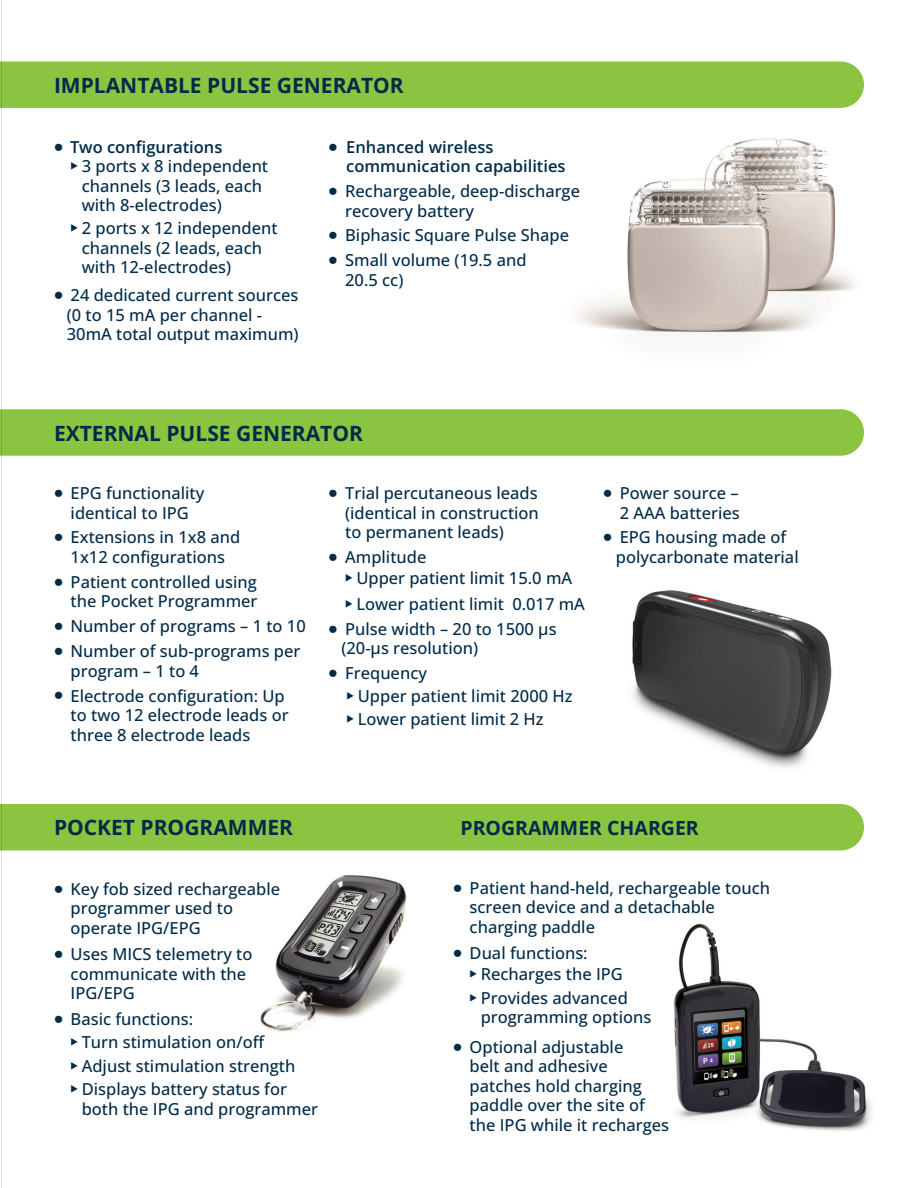
<style>
.page{position:relative;width:918px;height:1188px;background:#fff}
.page>*{position:absolute;margin:0;border:0;box-sizing:border-box;transform-origin:0 0}
.t1{font:700 21px "Open Sans";color:#002b49}
.t2{font:700 19.5px "Open Sans";color:#002b49}
.t3{font:500 16.5px/19.5px "Open Sans";color:#002b49}
.t4{font:600 16.5px/19.5px "Open Sans";color:#002b49}
.s1{font-family:"Museo Sans 900";font-weight:400;font-size:19.5px}
.s2{color:#231f20}
</style>
<div class="page">
<div style="left:2px;top:62px;width:862px;height:46px;background:#8bc440"></div>
<div style="left:2px;top:409px;width:862px;height:47px;background:#8bc440"></div>
<img style="left:236px;top:850px;width:180px;height:182px">
<img style="left:578px;top:138px;width:277px;height:207px">
<div style="left:2px;top:804px;width:862px;height:46px;background:#8bc440"></div>
<img style="left:673px;top:923px;width:199px;height:208px">
<img style="left:632px;top:590px;width:200px;height:178px">
<hr style="left:0;top:0;width:2px;height:1188px;background:#231f20;opacity:.75">
<hr style="left:0;top:0;width:1px;height:1188px;background:#fff">
<p class="t1" style="left:54px;top:70px;width:351px">IMPLANTABLE PULSE GENERATOR</p>
<p class="t4" style="left:54px;top:137px;width:170px"><span class="s1">•</span> Two configurations</p>
<p class="t3" style="left:82px;top:156px;width:188px;text-indent:-11px">◆ 3 ports x 8 independent channels (3 leads, each with 8-electrodes)</p>
<p class="t3" style="left:82px;top:218px;width:197px;text-indent:-11px">◆ 2 ports x 12 independent channels (2 leads, each with 12-electrodes)</p>
<p class="t3" style="left:67px;top:285px;width:233px;text-indent:-13px"><span class="s1">•</span> 24 dedicated current sources (0 to 15 mA per channel -<br>30mA total output maximum)</p>
<p class="t4" style="left:346px;top:137px;width:221px;text-indent:-18px"><span class="s1">•</span> Enhanced wireless communication capabilities</p>
<p class="t3" style="left:345px;top:181px;width:236px;text-indent:-17px"><span class="s1">•</span> Rechargeable, deep-discharge recovery battery</p>
<p class="t3" style="left:329px;top:225px;width:242px"><span class="s1">•</span> Biphasic Square Pulse Shape</p>
<p class="t3" style="left:345px;top:250px;width:183px;text-indent:-17px"><span class="s1">•</span> Small volume (19.5 and<br>20.5 cc)</p>
<p class="t1" style="left:54px;top:419px;width:311px">EXTERNAL PULSE GENERATOR</p>
<p class="t3" style="left:54px;top:483px;width:152px;text-align:center"><span class="s1">•</span> EPG functionality identical to IPG</p>
<p class="t3" style="left:54px;top:527px;width:188px;text-align:center"><span class="s1">•</span> Extensions in 1x8 and<br>1x12 configurations</p>
<p class="t3" style="left:54px;top:572px;width:205px;text-align:right"><span class="s1">•</span> Patient controlled using the Pocket Programmer</p>
<p class="t3" style="left:54px;top:616px;width:253px"><span class="s1">•</span> Number of programs – 1 to 10</p>
<p class="t3" style="left:71px;top:641px;width:231px;text-indent:-17px"><span class="s1">•</span> Number of sub-programs per program – 1 to 4</p>
<p class="t3" style="left:71px;top:685px;width:219px;text-indent:-17px"><span class="s1">•</span> Electrode configuration: Up to two 12 electrode leads or three 8 electrode leads</p>
<p class="t3" style="left:345px;top:483px;width:195px;text-align:justify;text-indent:-17px"><span class="s1">•</span> Trial percutaneous leads (identical in construction to permanent leads)</p>
<p class="t3" style="left:329px;top:547px;width:99px"><span class="s1">•</span> Amplitude</p>
<p class="t3" style="left:345px;top:568px;width:229px">◆ Upper patient limit 15.0 mA</p>
<p class="t3" style="left:345px;top:594px;width:241px">◆ Lower patient limit 0.017 mA</p>
<p class="t3" style="left:341px;top:619px;width:217px;text-indent:-13px"><span class="s1">•</span> Pulse width – 20 to 1500 μs (20-μs resolution)</p>
<p class="t3" style="left:329px;top:663px;width:100px"><span class="s1">•</span> Frequency</p>
<p class="t3" style="left:347px;top:686px;width:228px">◆ Upper patient limit 2000 Hz</p>
<p class="t3" style="left:347px;top:709px;width:199px">◆ Lower patient limit 2 H<span class="s2">z</span></p>
<p class="t3" style="left:603px;top:483px;width:138px;text-align:right"><span class="s1">•</span> Power source –<br>2 AAA batteries</p>
<p class="t3" style="left:616px;top:527px;width:184px;text-indent:-13px"><span class="s1">•</span> EPG housing made of polycarbonate material</p>
<p class="t1" style="left:54px;top:813px;width:241px">POCKET PROGRAMMER</p>
<p class="t2" style="left:460px;top:814px;width:240px">PROGRAMMER CHARGER</p>
<p class="t3" style="left:71px;top:879px;width:211px;text-indent:-17px"><span class="s1">•</span> Key fob sized rechargeable programmer used to operate IPG/EPG</p>
<p class="t3" style="left:71px;top:944px;width:183px;text-indent:-17px"><span class="s1">•</span> Uses MICS telemetry to communicate with the<br>IPG/EPG</p>
<p class="t3" style="left:54px;top:1009px;width:141px"><span class="s1">•</span> Basic functions:</p>
<p class="t3" style="left:70px;top:1032px;width:196px">◆ Turn stimulation on/off</p>
<p class="t3" style="left:70px;top:1056px;width:226px">◆ Adjust stimulation strength</p>
<p class="t3" style="left:82px;top:1079px;width:238px;text-indent:-11px">◆ Displays battery status for both the IPG and programmer</p>
<p class="t3" style="left:470px;top:878px;width:302px;text-indent:-17px"><span class="s1">•</span> Patient hand-held, rechargeable touch screen device and a detachable charging paddle</p>
<p class="t3" style="left:453px;top:943px;width:136px"><span class="s1">•</span> Dual functions:</p>
<p class="t3" style="left:470px;top:964px;width:155px">◆ Recharges the IPG</p>
<p class="t3" style="left:481px;top:988px;width:172px;text-indent:-11px">◆ Provides advanced programming options</p>
<p class="t3" style="left:470px;top:1037px;width:201px;text-indent:-17px"><span class="s1">•</span> Optional adjustable<br>belt and adhesive patches hold charging paddle over the site of the IPG while it recharges</p>
</div>
